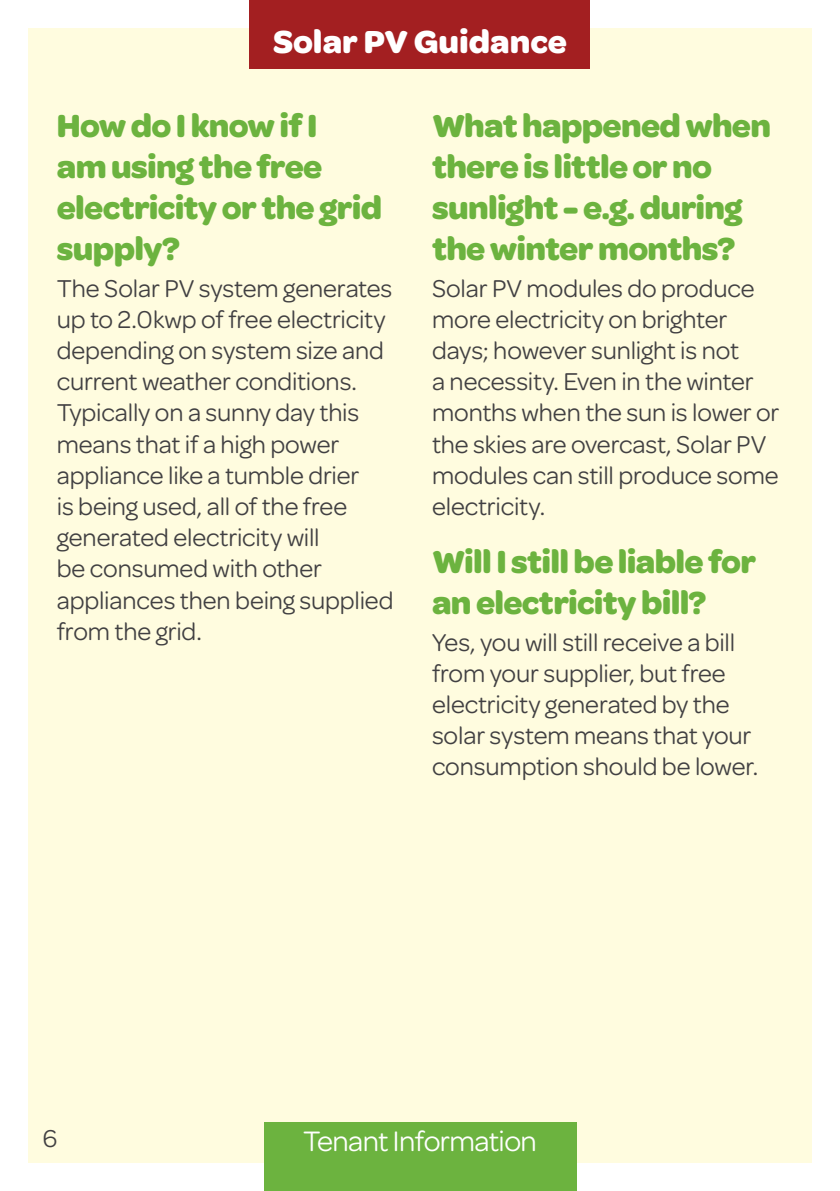
<style>
.page{position:relative;width:840px;height:1191px;background:#fff}
.page>*{position:absolute;margin:0;border:0;box-sizing:border-box;transform-origin:0 0}
.t1{font:700 34px/40.8px "Omnes";letter-spacing:-.02em;color:#6cb33f}
.t2{font:700 34px "Omnes";color:#fff}
.t3{font:30px "Omnes";letter-spacing:-.02em;color:#fff}
.t4{font:26px/31.2px "Omnes";letter-spacing:-.005em;color:#414042}
</style>
<div class="page">
<div style="left:28px;top:28px;width:783px;height:1134px;background:#fffcdf"></div>
<div style="left:249px;top:0;width:341px;height:68px;background:#a31f21"></div>
<div style="left:264px;top:1123px;width:311px;height:68px;background:#6cb33f"></div>
<h1 class="t2" style="left:273px;top:16px;width:295px">Solar PV Guidance</h1>
<h1 class="t1" style="left:57px;top:104px;width:327px">How do I know if I<br>am using the free electricity or the grid supply?</h1>
<p class="t4" style="left:57px;top:271px;width:338px">The Solar PV system generates up to 2.0kwp of free electricity depending on system size and current weather conditions.<br>Typically on a sunny day this means that if a high power appliance like a tumble drier<br>is being used, all of the free generated electricity will<br>be consumed with other appliances then being supplied from the grid.</p>
<h1 class="t1" style="left:432px;top:104px;width:340px">What happened when there is little or no sunlight - e.g. during the winter months?</h1>
<p class="t4" style="left:432px;top:271px;width:348px">Solar PV modules do produce more electricity on brighter days; however sunlight is not<br>a necessity. Even in the winter months when the sun is lower or the skies are overcast, Solar PV modules can still produce some electricity.</p>
<h1 class="t1" style="left:432px;top:539px;width:325px">Will I still be liable for an electricity bill?</h1>
<p class="t4" style="left:432px;top:625px;width:327px">Yes, you will still receive a bill from your supplier, but free electricity generated by the solar system means that your consumption should be lower.</p>
<p class="t4" style="left:43px;top:1121px;width:16px">6</p>
<p class="t3" style="left:303px;top:1121px;width:235px">Tenant Information</p>
</div>
